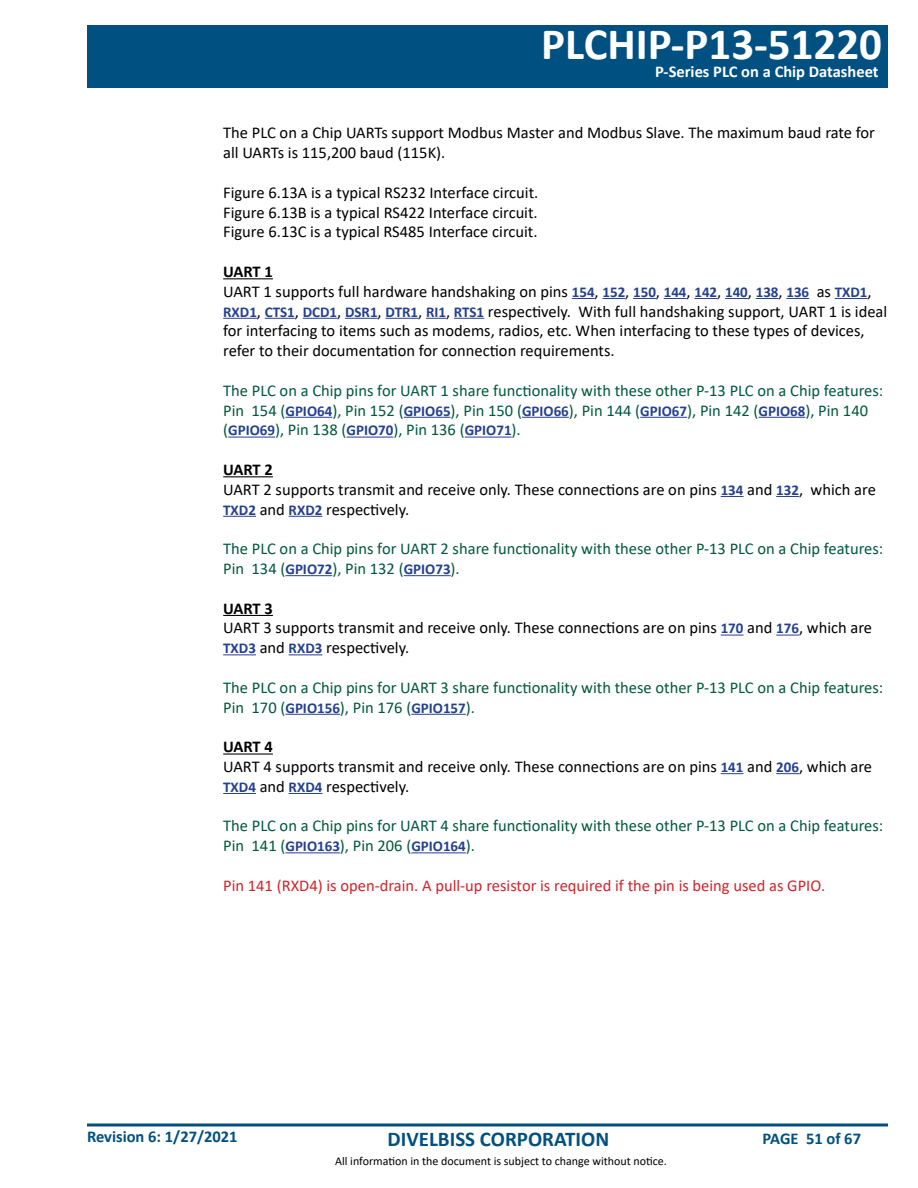
<style>
.page{position:relative;width:918px;height:1188px;background:#fff}
.page>*{position:absolute;margin:0;border:0;box-sizing:border-box;transform-origin:0 0}
.t1{font:700 45px "Calibri";color:#fff}
.t2{font:700 21px "Calibri";color:#005081}
.t3{font:16.5px/19.8px "Calibri";color:#000}
.t4{font:16.5px/19.8px "Calibri";color:#00583d}
.t5{font:16.5px "Calibri";color:#d2232a}
.t6{font:700 16.5px "Calibri";color:#005081}
.t7{font:700 16.5px "Calibri";color:#fff}
.t8{font:12px "Calibri";color:#000}
.s1{font-weight:700}
.s2{font-weight:700;font-size:15px;color:#25408f}
</style>
<div class="page">
<div style="left:87px;top:25px;width:801px;height:63px;background:#005081"></div>
<hr style="left:87px;top:1124px;width:801px;height:2px;background:#005081">
<hr style="left:223px;top:278px;width:50px;height:1px;background:#000">
<svg style="left:572px;top:298px;width:23px;height:1px"></svg>
<svg style="left:602px;top:298px;width:23px;height:1px"></svg>
<svg style="left:633px;top:298px;width:23px;height:1px"></svg>
<svg style="left:664px;top:298px;width:23px;height:1px"></svg>
<svg style="left:694px;top:298px;width:23px;height:1px"></svg>
<svg style="left:725px;top:298px;width:23px;height:1px"></svg>
<svg style="left:756px;top:298px;width:23px;height:1px"></svg>
<svg style="left:786px;top:298px;width:23px;height:1px"></svg>
<hr style="left:835px;top:298px;width:33px;height:1px;background:#25408f">
<hr style="left:223px;top:318px;width:34px;height:1px;background:#25408f">
<hr style="left:265px;top:318px;width:30px;height:1px;background:#25408f">
<hr style="left:303px;top:318px;width:34px;height:1px;background:#25408f">
<hr style="left:345px;top:318px;width:33px;height:1px;background:#25408f">
<hr style="left:385px;top:318px;width:33px;height:1px;background:#25408f">
<svg style="left:426px;top:318px;width:20px;height:1px"></svg>
<hr style="left:454px;top:318px;width:30px;height:1px;background:#25408f">
<hr style="left:285px;top:417px;width:47px;height:1px;background:#25408f">
<hr style="left:404px;top:417px;width:47px;height:1px;background:#25408f">
<hr style="left:522px;top:417px;width:47px;height:1px;background:#25408f">
<hr style="left:640px;top:417px;width:47px;height:1px;background:#25408f">
<hr style="left:759px;top:417px;width:46px;height:1px;background:#25408f">
<hr style="left:228px;top:437px;width:47px;height:1px;background:#25408f">
<hr style="left:346px;top:437px;width:47px;height:1px;background:#25408f">
<hr style="left:465px;top:437px;width:47px;height:1px;background:#25408f">
<hr style="left:223px;top:476px;width:50px;height:1px;background:#000">
<svg style="left:721px;top:496px;width:23px;height:1px"></svg>
<svg style="left:776px;top:496px;width:23px;height:1px"></svg>
<hr style="left:223px;top:516px;width:33px;height:1px;background:#25408f">
<hr style="left:289px;top:516px;width:33px;height:1px;background:#25408f">
<hr style="left:285px;top:575px;width:47px;height:1px;background:#25408f">
<hr style="left:404px;top:575px;width:47px;height:1px;background:#25408f">
<hr style="left:223px;top:615px;width:50px;height:1px;background:#000">
<svg style="left:721px;top:635px;width:23px;height:1px"></svg>
<svg style="left:776px;top:635px;width:23px;height:1px"></svg>
<hr style="left:223px;top:654px;width:33px;height:1px;background:#25408f">
<hr style="left:289px;top:654px;width:33px;height:1px;background:#25408f">
<hr style="left:285px;top:714px;width:55px;height:1px;background:#25408f">
<hr style="left:411px;top:714px;width:55px;height:1px;background:#25408f">
<hr style="left:223px;top:754px;width:50px;height:1px;background:#000">
<svg style="left:721px;top:773px;width:23px;height:1px"></svg>
<svg style="left:776px;top:773px;width:23px;height:1px"></svg>
<hr style="left:223px;top:793px;width:33px;height:1px;background:#25408f">
<hr style="left:289px;top:793px;width:33px;height:1px;background:#25408f">
<hr style="left:285px;top:852px;width:55px;height:1px;background:#25408f">
<hr style="left:411px;top:852px;width:55px;height:1px;background:#25408f">
<h1 class="t1" style="left:541px;top:12px;width:342px">PLCHIP-P13-51220</h1>
<p class="t7" style="left:655px;top:60px;width:225px">P-Series PLC on a Chip Datasheet</p>
<p class="t3" style="left:223px;top:123px;width:653px">The PLC on a Chip UARTs support Modbus Master and Modbus Slave. The maximum baud rate for all UARTs is 115,200 baud (115K).</p>
<p class="t3" style="left:223px;top:182px;width:317px;text-align:justify">Figure 6.13A is a typical RS232 Interface circuit.<br>Figure 6.13B is a typical RS422 Interface circuit.<br>Figure 6.13C is a typical RS485 Interface circuit.</p>
<p class="t3" style="left:223px;top:261px;width:666px"><span class="s1">UART 1<br></span>UART 1 supports full hardware handshaking on pins <span class="s2">154</span>, <span class="s2">152</span>, <span class="s2">150</span>, <span class="s2">144</span>, <span class="s2">142</span>, <span class="s2">140</span>, <span class="s2">138</span>, <span class="s2">136</span> as <span class="s2">TXD1</span>, <span class="s2">RXD1</span>, <span class="s2">CTS1</span>, <span class="s2">DCD1</span>, <span class="s2">DSR1</span>, <span class="s2">DTR1</span>, <span class="s2">RI1</span>, <span class="s2">RTS1</span> respectively. With full handshaking support, UART 1 is ideal for interfacing to items such as modems, radios, etc. When interfacing to these types of devices, refer to their documentation for connection requirements.</p>
<p class="t4" style="left:223px;top:380px;width:662px">The PLC on a Chip pins for UART 1 share functionality with these other P-13 PLC on a Chip features:<br>Pin 154 (<span class="s2">GPIO64</span>), Pin 152 (<span class="s2">GPIO65</span>), Pin 150 (<span class="s2">GPIO66</span>), Pin 144 (<span class="s2">GPIO67</span>), Pin 142 (<span class="s2">GPIO68</span>), Pin 140 (<span class="s2">GPIO69</span>), Pin 138 (<span class="s2">GPIO70</span>), Pin 136 (<span class="s2">GPIO71</span>).</p>
<p class="t3" style="left:223px;top:459px;width:654px"><span class="s1">UART 2<br></span>UART 2 supports transmit and receive only. These connections are on pins <span class="s2">134</span> and <span class="s2">132</span>, which are<br><span class="s2">TXD2</span> and <span class="s2">RXD2</span> respectively.</p>
<p class="t4" style="left:223px;top:538px;width:662px">The PLC on a Chip pins for UART 2 share functionality with these other P-13 PLC on a Chip features:<br>Pin 134 (<span class="s2">GPIO72</span>), Pin 132 (<span class="s2">GPIO73</span>).</p>
<p class="t3" style="left:223px;top:598px;width:650px"><span class="s1">UART 3<br></span>UART 3 supports transmit and receive only. These connections are on pins <span class="s2">170</span> and <span class="s2">176</span>, which are<br><span class="s2">TXD3</span> and <span class="s2">RXD3</span> respectively.</p>
<p class="t4" style="left:223px;top:677px;width:662px">The PLC on a Chip pins for UART 3 share functionality with these other P-13 PLC on a Chip features:<br>Pin 170 (<span class="s2">GPIO156</span>), Pin 176 (<span class="s2">GPIO157</span>).</p>
<p class="t3" style="left:223px;top:736px;width:650px"><span class="s1">UART 4<br></span>UART 4 supports transmit and receive only. These connections are on pins <span class="s2">141</span> and <span class="s2">206</span>, which are<br><span class="s2">TXD4</span> and <span class="s2">RXD4</span> respectively.</p>
<p class="t4" style="left:223px;top:816px;width:662px">The PLC on a Chip pins for UART 4 share functionality with these other P-13 PLC on a Chip features:<br>Pin 141 (<span class="s2">GPIO163</span>), Pin 206 (<span class="s2">GPIO164</span>).</p>
<p class="t5" style="left:223px;top:874px;width:604px">Pin 141 (RXD4) is open-drain. A pull-up resistor is required if the pin is being used as GPIO.</p>
<p class="t6" style="left:87px;top:1125px;width:152px">Revision 6: 1/27/2021</p>
<p class="t2" style="left:388px;top:1124px;width:223px">DIVELBISS CORPORATION</p>
<p class="t8" style="left:335px;top:1153px;width:333px">All information in the document is subject to change without notice.</p>
<p class="t6" style="left:763px;top:1127px;width:100px">PAGE 51 of 67</p>
</div>
